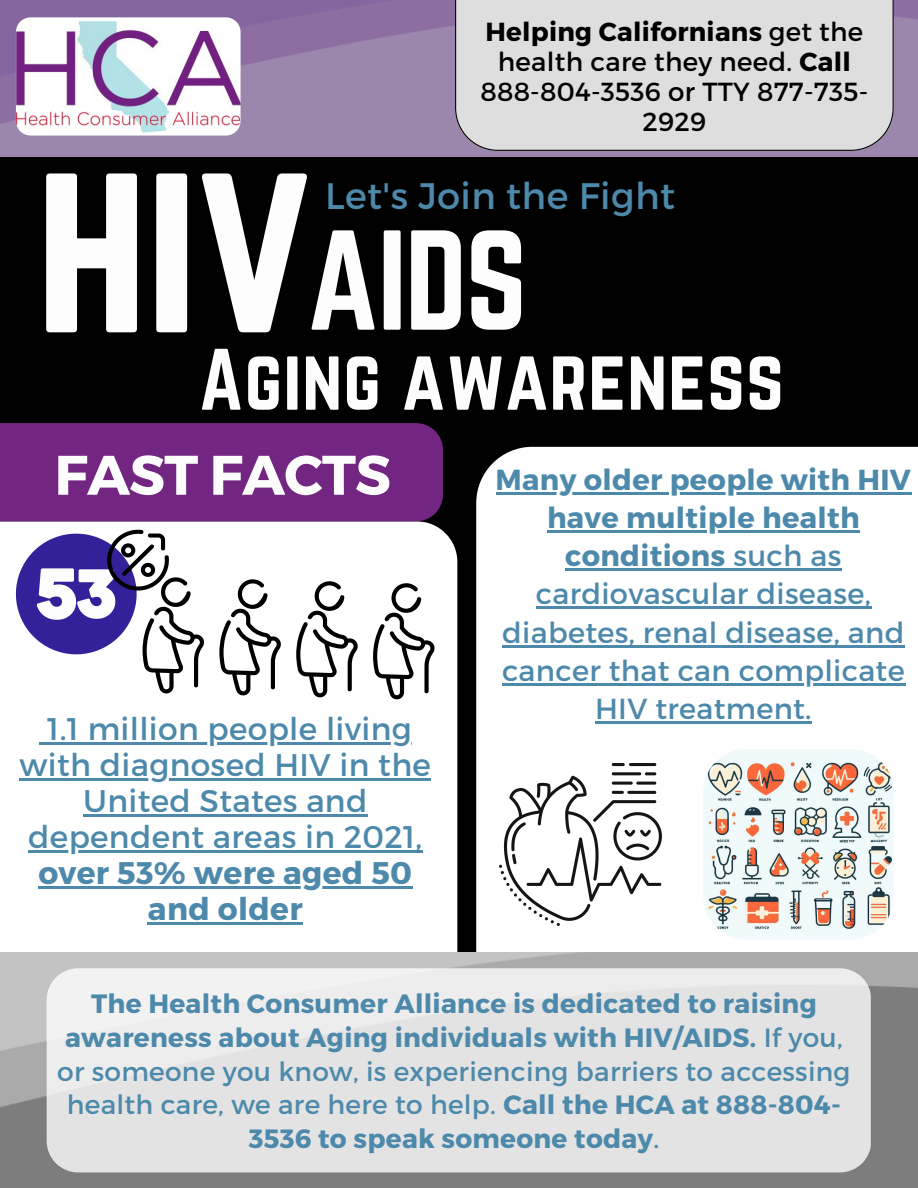
<style>
.page{position:relative;width:918px;height:1188px;background:#000}
.page>*{position:absolute;margin:0;border:0;box-sizing:border-box;transform-origin:0 0}
.t1{font:226.95px "Norwester";color:#fefdfd}
.t2{font:124.2px "Norwester";color:#fefdfd}
.t3{font:76.2px "Norwester";letter-spacing:.01em;color:#fefdfd}
.t4{font:700 55.65px "Montserrat";letter-spacing:-.015em;color:#fefdfd}
.t5{font:36.9px "Montserrat";letter-spacing:.01em;color:#4d89aa}
.t6{font:31.2px/36px "Montserrat";letter-spacing:.01em;color:#4d89aa;text-align:center}
.t7{font:700 31.2px/36px "Montserrat";letter-spacing:.01em;color:#4d89aa;text-align:center}
.t8{font:28.95px/38.2px "Montserrat";letter-spacing:.01em;color:#4d89aa;text-align:center}
.t9{font:700 28.95px "Montserrat";letter-spacing:.01em;color:#4d89aa}
.t10{font:700 26.4px/33.8px "Montserrat";letter-spacing:.01em;color:#4d89aa;text-align:center}
.t11{font:26.1px/29.8px "Montserrat";letter-spacing:.01em;color:#000;text-align:center}
.s1{font-weight:700}
.s2{font-weight:400}
</style>
<div class="page">
<div style="left:0;top:423px;width:443px;height:98px;background:#722581"></div>
<div style="left:476px;top:447px;width:442px;height:506px;background:#fff"></div>
<div style="left:0;top:521px;width:457px;height:432px;background:#fff"></div>
<img style="left:0;top:953px;width:918px;height:235px">
<img style="left:47px;top:968px;width:824px;height:204px">
<img style="left:0;top:0;width:918px;height:156px">
<img style="left:16px;top:17px;width:225px;height:118px;border-radius:15px">
<svg style="left:219px;top:579px;width:62px;height:116px"></svg>
<svg style="left:296px;top:581px;width:62px;height:116px"></svg>
<svg style="left:373px;top:583px;width:62px;height:116px"></svg>
<svg style="left:16px;top:530px;width:188px;height:164px;background:#b0abcc"></svg>
<img style="left:703px;top:749px;width:190px;height:190px;border-radius:43px">
<img style="left:499px;top:763px;width:162px;height:162px">
<div style="left:455px;top:0;width:439px;height:151px;background:#dedede"></div>
<hr style="left:496px;top:492px;width:415px;height:2px;background:#4d89aa">
<hr style="left:547px;top:530px;width:313px;height:2px;background:#4d89aa">
<hr style="left:565px;top:568px;width:161px;height:3px;background:#4d89aa">
<hr style="left:726px;top:568px;width:116px;height:3px;background:#4d89aa">
<hr style="left:536px;top:607px;width:335px;height:2px;background:#4d89aa">
<hr style="left:502px;top:645px;width:403px;height:2px;background:#4d89aa">
<hr style="left:502px;top:683px;width:403px;height:2px;background:#4d89aa">
<hr style="left:595px;top:721px;width:217px;height:3px;background:#4d89aa">
<svg style="left:39px;top:742px;width:8px;height:3px"></svg>
<hr style="left:47px;top:742px;width:365px;height:3px;background:#4d89aa">
<hr style="left:20px;top:778px;width:411px;height:3px;background:#4d89aa">
<hr style="left:83px;top:814px;width:285px;height:3px;background:#4d89aa">
<hr style="left:28px;top:850px;width:395px;height:3px;background:#4d89aa">
<hr style="left:38px;top:886px;width:375px;height:3px;background:#4d89aa">
<hr style="left:148px;top:922px;width:155px;height:3px;background:#4d89aa">
<p class="t11" style="left:480px;top:16px;width:389px"><span class="s1">Helping Californians</span> get the health care they need. <span class="s1">Call<br></span>888-804-3536 or TTY 877-735-<br>2929</p>
<h4 class="t1" style="left:35px;top:105px;width:280px">hiv</h4>
<p class="t5" style="left:325px;top:172px;width:352px">Let's Join the Fight</p>
<h2 class="t2" style="left:307px;top:206px;width:222px">AIDS</h2>
<h3 class="t3" style="left:199px;top:334px;width:587px">Aging awareness</h3>
<p class="t4" style="left:54px;top:439px;width:338px">FAST FACTS</p>
<p class="t6" style="left:47px;top:710px;width:366px">1.1 million people living</p>
<p class="t6" style="left:20px;top:746px;width:413px">with diagnosed HIV in the<br>United States and</p>
<h6 class="t6" style="left:28px;top:818px;width:396px">dependent areas in 2021,</h6>
<p class="t7" style="left:38px;top:854px;width:375px">over 53% were aged 50 and older</p>
<p class="t9" style="left:496px;top:461px;width:417px">Many older people with HIV</p>
<p class="t8" style="left:502px;top:497px;width:404px"><span class="s1">have multiple health conditions</span> such as cardiovascular disease, diabetes, renal disease, and</p>
<p class="t8" style="left:502px;top:650px;width:404px">cancer that can complicate<br>HIV treatment.</p>
<h5 class="t10" style="left:57px;top:985px;width:795px">The Health Consumer Alliance is dedicated to raising awareness about Aging individuals with HIV/AIDS. <span class="s2">If you, or someone you know, is experiencing barriers to accessing health care, we are here to help.</span> Call the HCA at 888-804- 3536 to speak someone today<span class="s2">.</span></h5>
</div>
